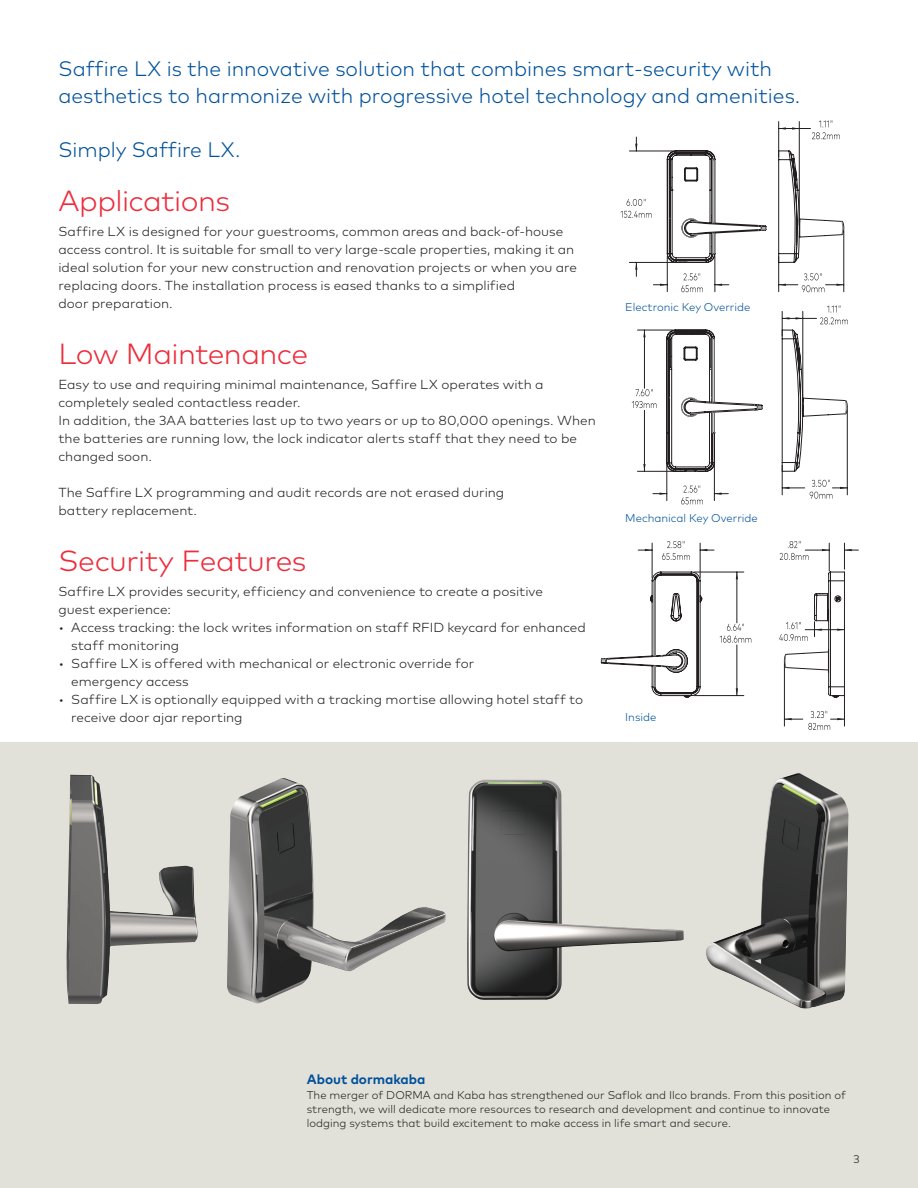
<style>
.page{position:relative;width:918px;height:1188px;background:#fff}
.page>*{position:absolute;margin:0;border:0;box-sizing:border-box;transform-origin:0 0}
.Subtitle_20pt_24pt{font:300 29.1px "Mark Pro";letter-spacing:-.02em;color:#ee2c3b}
.Subtitle_14pt_18pt{font:300 21px/27px "Mark Pro";color:#01519b}
.Lead_9pt_12pt{font:700 13.5px "Mark Pro";color:#01519b}
.Body_Text_9pt_12pt{font:300 13.05px/18px "Mark Pro";color:#231f20}
.Caption_7_5pt_9_5pt{font:300 11.25px/14.2px "Mark Pro";color:#231f20}
.Caption_7_5pt_9_5pt-2{font:300 11.25px "Mark Pro";color:#01519b}
</style>
<div class="page">
<div style="left:0;top:742px;width:918px;height:446px;background:#e2e1d9"></div>
<img style="left:227px;top:778px;width:219px;height:225px">
<img style="left:66px;top:775px;width:132px;height:229px">
<img style="left:467px;top:779px;width:217px;height:221px">
<img style="left:706px;top:773px;width:143px;height:236px">
<svg style="left:667px;top:150px;width:100px;height:113px"></svg>
<hr style="left:629px;top:262px;width:44px;height:1px;background:#231f20">
<hr style="left:629px;top:151px;width:44px;height:1px;background:#231f20">
<svg style="left:635px;top:263px;width:2px;height:13px"></svg>
<svg style="left:635px;top:137px;width:2px;height:14px"></svg>
<svg style="left:621px;top:199px;width:31px;height:19px"></svg>
<svg style="left:681px;top:273px;width:22px;height:19px"></svg>
<hr style="left:667px;top:256px;width:1px;height:36px;background:#231f20">
<hr style="left:715px;top:256px;width:1px;height:36px;background:#231f20">
<svg style="left:653px;top:284px;width:14px;height:2px"></svg>
<svg style="left:715px;top:284px;width:14px;height:2px"></svg>
<hr style="left:844px;top:231px;width:1px;height:61px;background:#231f20">
<svg style="left:778px;top:150px;width:66px;height:142px"></svg>
<hr style="left:799px;top:122px;width:1px;height:103px;background:#231f20">
<hr style="left:778px;top:122px;width:1px;height:35px;background:#231f20">
<svg style="left:779px;top:120px;width:61px;height:19px"></svg>
<svg style="left:632px;top:389px;width:25px;height:19px"></svg>
<svg style="left:681px;top:485px;width:22px;height:19px"></svg>
<svg style="left:666px;top:329px;width:97px;height:143px"></svg>
<hr style="left:637px;top:330px;width:36px;height:1px;background:#231f20">
<hr style="left:637px;top:471px;width:36px;height:1px;background:#231f20">
<hr style="left:644px;top:330px;width:1px;height:58px;background:#231f20">
<hr style="left:644px;top:410px;width:1px;height:61px;background:#231f20">
<hr style="left:667px;top:465px;width:1px;height:36px;background:#231f20">
<hr style="left:714px;top:465px;width:1px;height:36px;background:#231f20">
<svg style="left:653px;top:493px;width:14px;height:2px"></svg>
<svg style="left:715px;top:493px;width:13px;height:2px"></svg>
<svg style="left:782px;top:305px;width:66px;height:167px"></svg>
<hr style="left:847px;top:410px;width:1px;height:85px;background:#231f20">
<hr style="left:782px;top:465px;width:1px;height:30px;background:#231f20">
<svg style="left:782px;top:480px;width:65px;height:19px"></svg>
<svg style="left:662px;top:541px;width:28px;height:19px"></svg>
<svg style="left:720px;top:624px;width:31px;height:19px"></svg>
<svg style="left:601px;top:571px;width:101px;height:127px"></svg>
<hr style="left:652px;top:543px;width:1px;height:35px;background:#231f20">
<hr style="left:700px;top:543px;width:1px;height:35px;background:#231f20">
<svg style="left:638px;top:549px;width:14px;height:2px"></svg>
<svg style="left:701px;top:549px;width:13px;height:2px"></svg>
<hr style="left:694px;top:572px;width:50px;height:1px;background:#231f20">
<hr style="left:694px;top:695px;width:50px;height:1px;background:#231f20">
<hr style="left:737px;top:572px;width:1px;height:51px;background:#231f20">
<hr style="left:737px;top:645px;width:1px;height:51px;background:#231f20">
<hr style="left:784px;top:664px;width:1px;height:62px;background:#231f20">
<hr style="left:844px;top:690px;width:1px;height:36px;background:#231f20">
<svg style="left:784px;top:711px;width:60px;height:19px"></svg>
<svg style="left:779px;top:541px;width:79px;height:157px"></svg>
<p class="Subtitle_14pt_18pt" style="left:58px;top:54px;width:743px">Saffire LX is the innovative solution that combines smart-security with aesthetics to harmonize with progressive hotel technology and amenities.</p>
<p class="Subtitle_14pt_18pt" style="left:58px;top:135px;width:184px">Simply Saffire LX.</p>
<p class="Subtitle_20pt_24pt" style="left:58px;top:179px;width:173px">Applications</p>
<p class="Body_Text_9pt_12pt" style="left:58px;top:222px;width:520px">Saffire LX is designed for your guestrooms, common areas and back-of-house access control. It is suitable for small to very large-scale properties, making it an ideal solution for your new construction and renovation projects or when you are replacing doors. The installation process is eased thanks to a simplified<br>door preparation.</p>
<p class="Subtitle_20pt_24pt" style="left:58px;top:332px;width:251px">Low Maintenance</p>
<p class="Body_Text_9pt_12pt" style="left:58px;top:375px;width:487px">Easy to use and requiring minimal maintenance, Saffire LX operates with a completely sealed contactless reader.</p>
<p class="Body_Text_9pt_12pt" style="left:58px;top:411px;width:539px">In addition, the 3AA batteries last up to two years or up to 80,000 openings. When the batteries are running low, the lock indicator alerts staff that they need to be changed soon.</p>
<p class="Body_Text_9pt_12pt" style="left:58px;top:483px;width:447px">The Saffire LX programming and audit records are not erased during battery replacement.</p>
<p class="Subtitle_20pt_24pt" style="left:58px;top:539px;width:250px">Security Features</p>
<p class="Body_Text_9pt_12pt" style="left:58px;top:582px;width:486px">Saffire LX provides security, efficiency and convenience to create a positive guest experience:</p>
<p class="Body_Text_9pt_12pt" style="left:71px;top:618px;width:516px;text-indent:-13px">• Access tracking: the lock writes information on staff RFID keycard for enhanced staff monitoring</p>
<p class="Body_Text_9pt_12pt" style="left:71px;top:654px;width:405px;text-indent:-13px">• Saffire LX is offered with mechanical or electronic override for emergency access</p>
<p class="Body_Text_9pt_12pt" style="left:71px;top:690px;width:514px;text-indent:-13px">• Saffire LX is optionally equipped with a tracking mortise allowing hotel staff to receive door ajar reporting</p>
<p class="Caption_7_5pt_9_5pt-2" style="left:625px;top:299px;width:127px">Electronic Key Override</p>
<p class="Caption_7_5pt_9_5pt-2" style="left:625px;top:509px;width:134px">Mechanical Key Override</p>
<p class="Caption_7_5pt_9_5pt-2" style="left:625px;top:709px;width:33px">Inside</p>
<p class="Lead_9pt_12pt" style="left:307px;top:1069px;width:120px">About dormakaba</p>
<p class="Caption_7_5pt_9_5pt" style="left:307px;top:1087px;width:541px">The merger of DORMA and Kaba has strengthened our Saflok and Ilco brands. From this position of strength, we will dedicate more resources to research and development and continue to innovate lodging systems that build excitement to make access in life smart and secure.</p>
<p class="Caption_7_5pt_9_5pt" style="left:853px;top:1151px;width:8px">3</p>
</div>
